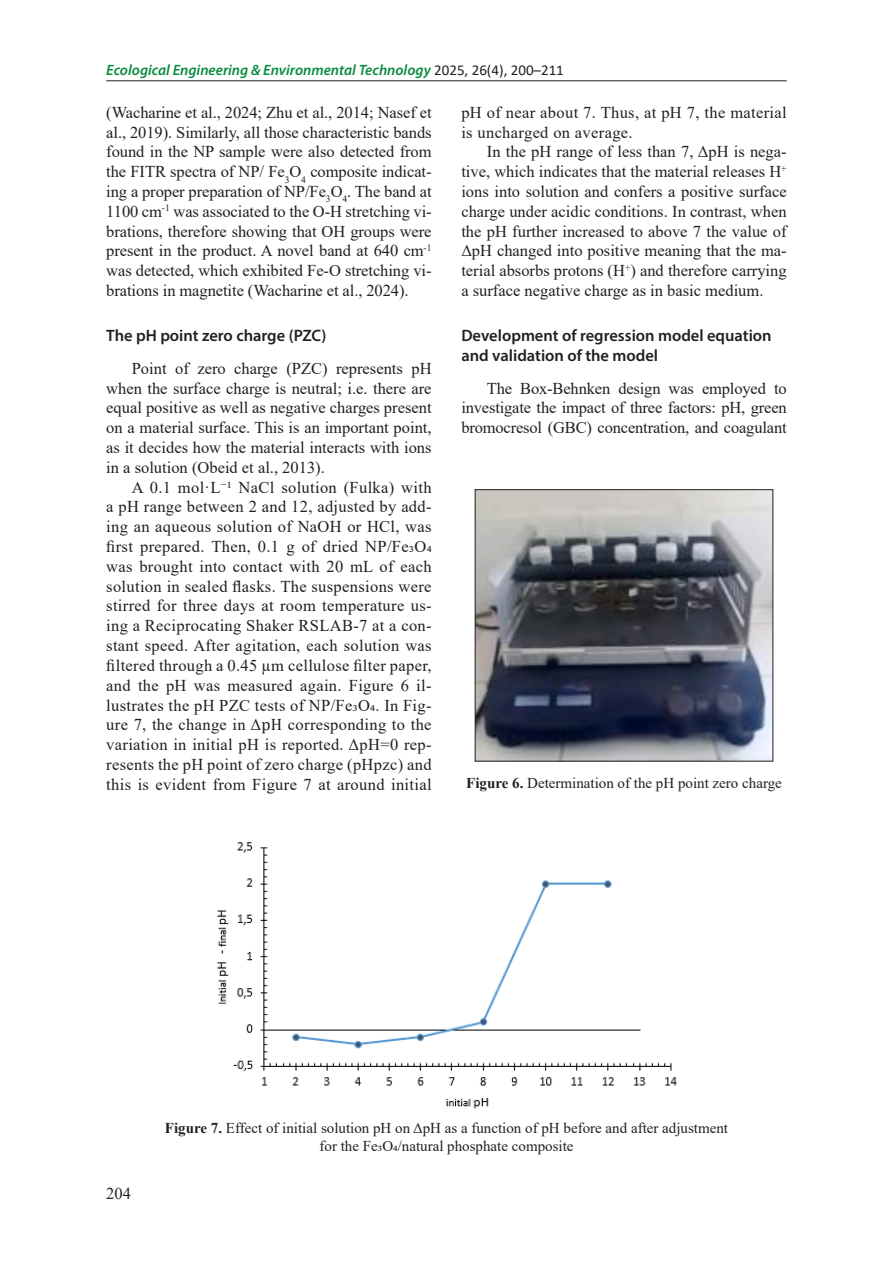
<style>
.page{position:relative;width:893px;height:1263px;background:#fff}
.page>*{position:absolute;margin:0;border:0;box-sizing:border-box;transform-origin:0 0}
.Base_Text{font:16.5px/19.8px "Times New Roman";color:#231f20;text-align:justify}
.Heading_2{font:600 16.5px/19.8px "Myriad Pro";color:#231f20}
.Base_Text-2{font:16.5px/19.8px "Times New Roman";letter-spacing:.02em;color:#231f20}
.Figure{font:15px "Times New Roman";color:#231f20}
.t1{font:italic 600 15px "Myriad Pro";color:#088b3c}
.s1{font-family:"Calibri";font-weight:400;font-style:normal;color:#231f20}
.s2{font-family:"Cambria Math"}
.s3{font-weight:700}
</style>
<div class="page">
<hr style="left:106px;top:80px;width:681px;height:1px;background:#231f20">
<img style="left:477px;top:491px;width:294px;height:268px">
<div style="left:475px;top:489px;width:298px;height:272px;border:1px solid #231f20"></div>
<img style="left:216px;top:842px;width:461px;height:267px">
<p class="t1" style="left:106px;top:60px;width:459px">Ecological Engineering &amp; Environmental Technology <span class="s1">2025, 26(4), 200–211</span></p>
<p class="Base_Text" style="left:106px;top:102px;width:327px">(Wacharine et al., 2024; Zhu et al., 2014; Nasef et al., 2019). Similarly, all those characteristic bands found in the NP sample were also detected from the FITR spectra of NP/ Fe<sub>3</sub>O<sub>4</sub> composite indicat&shy;ing a proper preparation of NP/Fe<sub>3</sub>O<sub>4</sub>. The band at 1100 cm<sup>-1</sup> was associated to the O-H stretching vi&shy;brations, therefore showing that OH groups were present in the product. A novel band at 640 cm<sup>-1 </sup>was detected, which exhibited Fe-O stretching vi&shy;brations in magnetite (Wacharine et al., 2024).</p>
<p class="Heading_2" style="left:106px;top:325px;width:222px">The pH point zero charge (PZC)</p>
<p class="Base_Text" style="left:106px;top:358px;width:327px;text-indent:26px">Point of zero charge (PZC) represents pH when the surface charge is neutral; i.e. there are equal positive as well as negative charges present on a material surface. This is an important point, as it decides how the material interacts with ions in a solution (Obeid et al., 2013).</p>
<p class="Base_Text" style="left:106px;top:477px;width:327px;text-indent:26px">A 0.1 mol·L⁻¹ NaCl solution (Fulka) with a pH range between 2 and 12, adjusted by add&shy;ing an aqueous solution of NaOH or HCl, was first prepared. Then, 0.1 g of dried NP/Fe₃O₄ was brought into contact with 20 mL of each solution in sealed flasks. The suspensions were stirred for three days at room temperature us&shy;ing a Reciprocating Shaker RSLAB-7 at a con&shy;stant speed. After agitation, each solution was filtered through a 0.45 µm cellulose filter paper, and the pH was measured again. Figure 6 il&shy;lustrates the pH PZC tests of NP/Fe₃O₄. In Fig&shy;ure 7, the change in Δ<span class="s2">pH</span> corresponding to the variation in initial pH is reported. ΔpH=0 rep&shy;resents the pH point of zero charge (pHpzc) and this is evident from Figure 7 at around initial</p>
<p class="Base_Text-2" style="left:461px;top:102px;width:327px">pH of near about 7. Thus, at pH 7, the material is uncharged on average.</p>
<p class="Base_Text" style="left:461px;top:141px;width:327px;text-indent:26px">In the pH range of less than 7, ΔpH is nega&shy;tive, which indicates that the material releases H<sup>+ </sup>ions into solution and confers a positive surface charge under acidic conditions. In contrast, when the pH further increased to above 7 the value of ΔpH changed into positive meaning that the ma&shy;terial absorbs protons (H<sup>+</sup>) and therefore carrying a surface negative charge as in basic medium.</p>
<p class="Heading_2" style="left:461px;top:325px;width:312px">Development of regression model equation and validation of the model</p>
<p class="Base_Text" style="left:461px;top:378px;width:327px;text-indent:26px">The Box-Behnken design was employed to investigate the impact of three factors: pH, green bromocresol (GBC) concentration, and coagulant</p>
<p class="Figure" style="left:466px;top:773px;width:317px"><span class="s3">Figure 6.</span> Determination of the pH point zero charge</p>
<p class="Base_Text" style="left:106px;top:1183px;width:26px">204</p>
<p class="Figure" style="left:165px;top:1118px;width:565px"><span class="s3">Figure 7.</span> Effect of initial solution pH on ΔpH as a function of pH before and after adjustment</p>
<p class="Figure" style="left:319px;top:1136px;width:255px">for the Fe₃O₄/natural phosphate composite</p>
</div>
